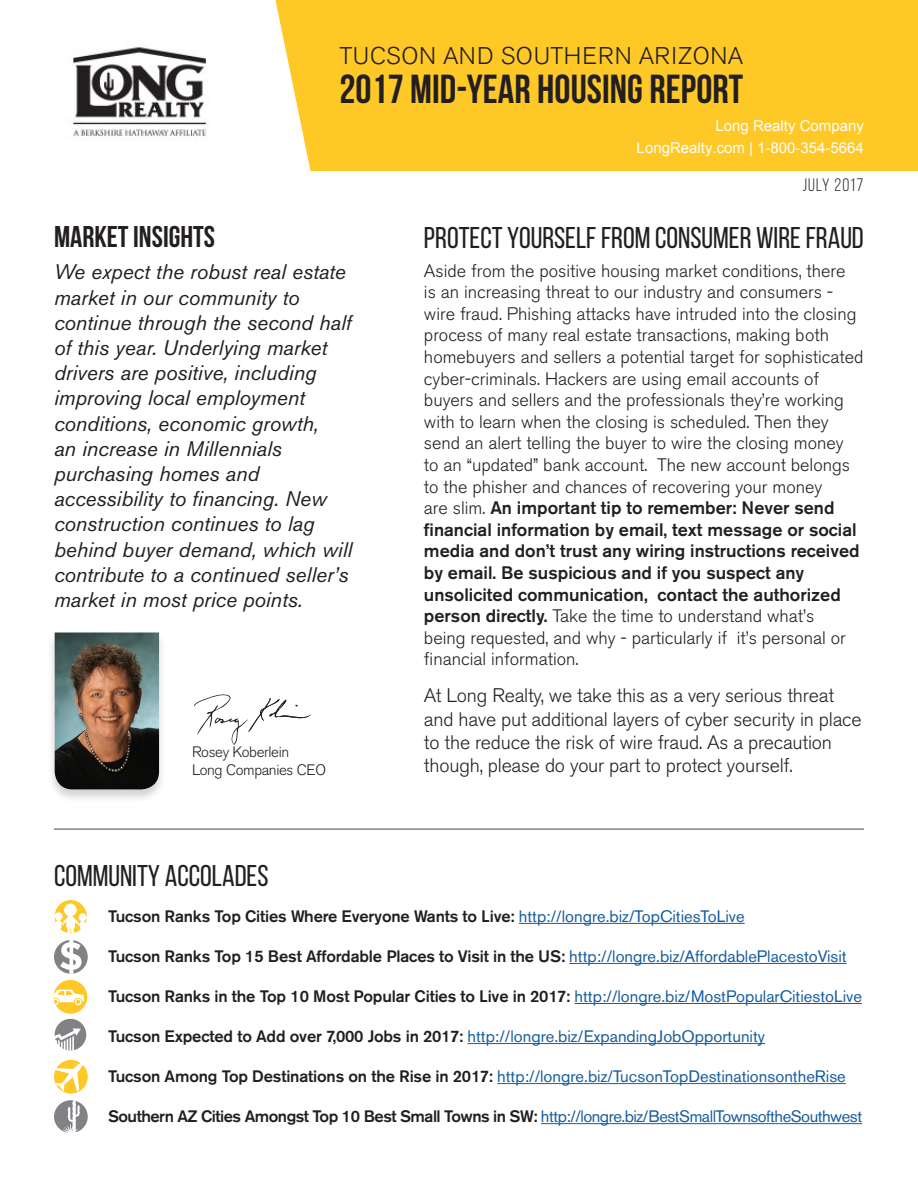
<style>
.page{position:relative;width:918px;height:1188px;background:#fff}
.page>*{position:absolute;margin:0;border:0;box-sizing:border-box;transform-origin:0 0}
.t1{font:700 40.5px "Bebas Neue";color:#231f20}
.t2{font:30px "Bebas Neue";color:#231f20}
.t3{font:700 30px "Bebas Neue";color:#231f20}
.t4{font:300 24px "Akzidenz Grotesk BE";letter-spacing:.03em;color:#231f20}
.t5{font:italic 21px/25.2px "Akzidenz Grotesk BE";color:#231f20}
.t6{font:300 19.5px/23.4px "Akzidenz Grotesk BE";letter-spacing:-.01em;color:#231f20}
.t7{font:300 18px/21.6px "Akzidenz Grotesk BE";color:#231f20}
.t8{font:18px "Bebas Neue";letter-spacing:.06em;color:#231f20}
.t9{font:500 16.5px "Akzidenz Grotesk BE";letter-spacing:-.01em;color:#231f20}
.t10{font:16.5px "Akzidenz Grotesk BE";color:#175d9e}
.t11{font:500 16.5px "Akzidenz Grotesk BE";letter-spacing:-.03em;color:#231f20}
.t12{font:15px/22.5px "Arial";color:#fff;text-align:right}
.t13{font:300 15px/18px "Akzidenz Grotesk BE";letter-spacing:-.025em;color:#231f20}
.s1{font-weight:500}
.s2{font-weight:400;color:#175d9e}
.s3{font-weight:500;color:#231f20}
</style>
<div class="page">
<div style="left:275px;top:0;width:643px;height:171px;background:#fec827"></div>
<div style="left:47px;top:631px;width:120px;height:173px;background:#231f20;opacity:.2"></div>
<img style="left:55px;top:633px;width:104px;height:156px">
<svg style="left:194px;top:694px;width:118px;height:51px"></svg>
<hr style="left:519px;top:923px;width:226px;height:1px;background:#175d9e">
<hr style="left:569px;top:963px;width:278px;height:1px;background:#175d9e">
<hr style="left:575px;top:1003px;width:287px;height:1px;background:#175d9e">
<hr style="left:467px;top:1043px;width:298px;height:1px;background:#175d9e">
<hr style="left:497px;top:1083px;width:349px;height:1px;background:#175d9e">
<hr style="left:541px;top:1123px;width:321px;height:1px;background:#175d9e">
<hr style="left:54px;top:828px;width:810px;height:2px;background:#808285">
<div style="left:54px;top:1100px;width:34px;height:33px;background:#808285;border-radius:50%"></div>
<svg style="left:61px;top:1100px;width:20px;height:33px"></svg>
<svg style="left:54px;top:940px;width:34px;height:34px"></svg>
<div style="left:55px;top:1019px;width:31px;height:32px;background:#808285;border-radius:50%"></div>
<svg style="left:54px;top:1026px;width:32px;height:25px"></svg>
<svg style="left:54px;top:1060px;width:34px;height:34px"></svg>
<svg style="left:54px;top:1061px;width:30px;height:31px"></svg>
<div style="left:54px;top:980px;width:33px;height:34px;background:#fec827;border-radius:50%"></div>
<svg style="left:53px;top:940px;width:31px;height:72px"></svg>
<svg style="left:55px;top:900px;width:32px;height:33px"></svg>
<svg style="left:54px;top:904px;width:33px;height:30px"></svg>
<img style="left:71px;top:47px;width:136px;height:94px">
<h3 class="t4" style="left:340px;top:43px;width:405px">TUCSON AND SOUTHERN ARIZONA</h3>
<h1 class="t1" style="left:339px;top:67px;width:405px">2017 MID-YEAR HOUSING REPORT</h1>
<p class="t12" style="left:637px;top:114px;width:229px">Long-Realty-Company<br>LongRealty.com-|-1-800-354-5664</p>
<h2 class="t3" style="left:54px;top:221px;width:163px">MARKET INSIGHTS</h2>
<p class="t5" style="left:54px;top:259px;width:300px">We expect the robust real estate market in our community to continue through the second half of this year. Underlying market drivers are positive, including improving local employment conditions, economic growth,<br>an increase in Millennials purchasing homes and accessibility to financing. New construction continues to lag behind buyer demand, which will contribute to a continued seller’s market in most price points.</p>
<p class="t13" style="left:192px;top:743px;width:135px">Rosey Koberlein<br>Long Companies CEO</p>
<p class="t8" style="left:803px;top:175px;width:62px">July 2017</p>
<h2 class="t2" style="left:424px;top:222px;width:441px">PROTECT YOURSELF FROM CONSUMER WIRE FRAUD</h2>
<p class="t7" style="left:424px;top:260px;width:441px">Aside from the positive housing market conditions, there<br>is an increasing threat to our industry and consumers - wire fraud. Phishing attacks have intruded into the closing process of many real estate transactions, making both homebuyers and sellers a potential target for sophisticated cyber-criminals. Hackers are using email accounts of buyers and sellers and the professionals they’re working with to learn when the closing is scheduled. Then they send an alert telling the buyer to wire the closing money<br>to an “updated” bank account. The new account belongs to the phisher and chances of recovering your money<br>are slim. <span class="s1">An important tip to remember: Never send financial information by email, text message or social media and don’t trust any wiring instructions received by email. Be suspicious and if you suspect any unsolicited communication, contact the authorized person directly.</span> Take the time to understand what’s<br>being requested, and why - particularly if it’s personal or financial information.</p>
<p class="t6" style="left:424px;top:684px;width:439px">At Long Realty, we take this as a very serious threat and have put additional layers of cyber security in place to the reduce the risk of wire fraud. As a precaution though, please do your part to protect yourself.</p>
<h2 class="t2" style="left:54px;top:859px;width:216px">COMMUNITY ACCOLADES</h2>
<p class="t9" style="left:108px;top:906px;width:638px">Tucson Ranks Top Cities Where Everyone Wants to Live: <span class="s2">http://longre.biz/TopCitiesToLive</span></p>
<p class="t9" style="left:108px;top:946px;width:740px">Tucson Ranks Top 15 Best Affordable Places to Visit in the US: <span class="s2">http://longre.biz/AffordablePlacestoVisit</span></p>
<p class="t9" style="left:108px;top:986px;width:755px">Tucson Ranks in the Top 10 Most Popular Cities to Live in 2017: <span class="s2">http://longre.biz/MostPopularCitiestoLive</span></p>
<p class="t10" style="left:108px;top:1026px;width:659px"><span class="s3">Tucson Expected to Add over 7,000 Jobs in 2017:</span> http://longre.biz/ExpandingJobOpportunity</p>
<p class="t10" style="left:108px;top:1066px;width:739px"><span class="s3">Tucson Among Top Destinations on the Rise in 2017:</span> http://longre.biz/TucsonTopDestinationsontheRise</p>
<p class="t11" style="left:108px;top:1106px;width:756px">Southern AZ Cities Amongst Top 10 Best Small Towns in SW: <span class="s2">http://longre.biz/BestSmallTownsoftheSouthwest</span></p>
</div>
